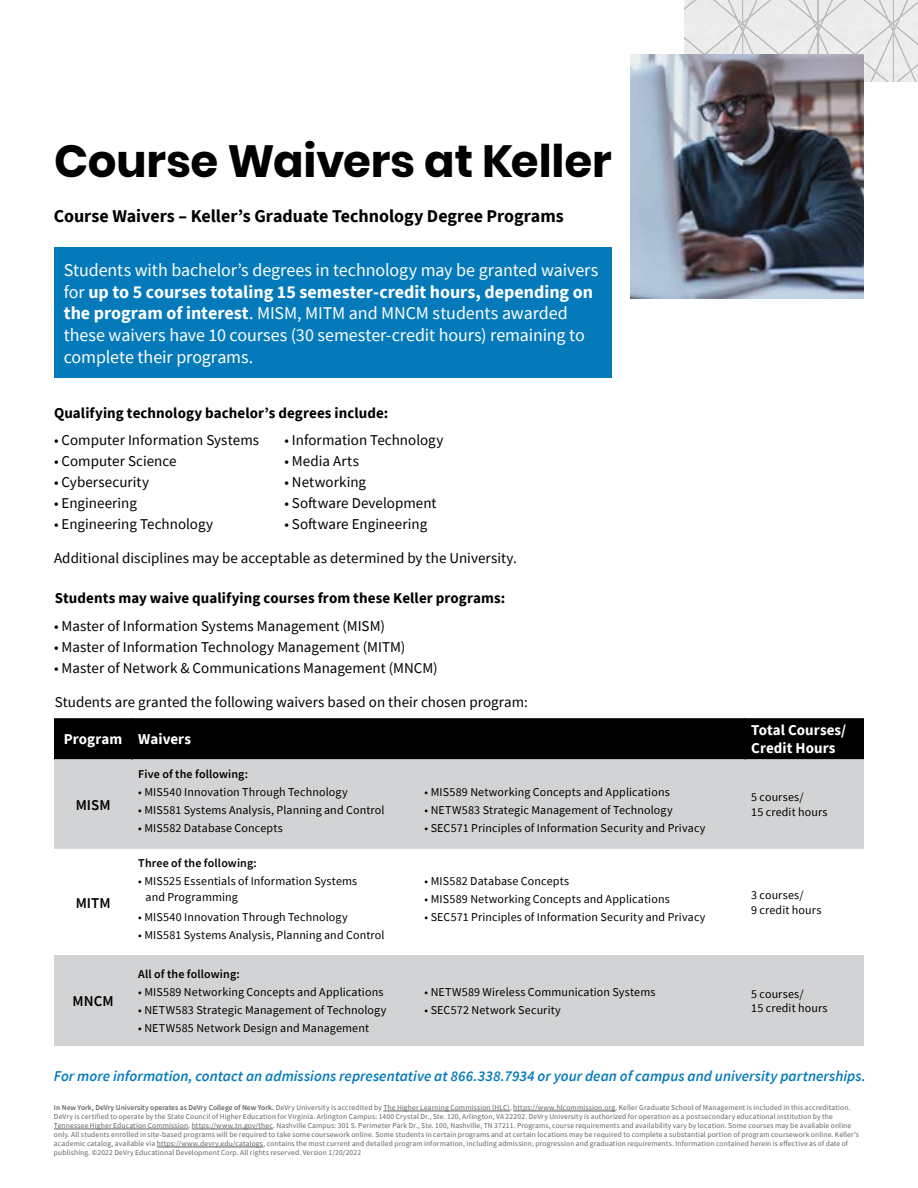
<style>
.page{position:relative;width:918px;height:1188px;background:#fff}
.page>*{position:absolute;margin:0;border:0;box-sizing:border-box;transform-origin:0 0}
.t1{font:700 45px "Poppins";letter-spacing:-.005em;color:#000}
.t2{font:18px/21.6px "Source Sans Pro";letter-spacing:-.005em;color:#fff}
.t3{font:700 18px "Source Sans Pro";color:#000}
.t4{font:15px "Source Sans Pro";color:#000}
.t5{font:italic 600 15px "Source Sans Pro";letter-spacing:.005em;color:#057aba}
.t6{font:700 15px "Source Sans Pro";letter-spacing:.005em;color:#000}
.t7{font:700 15px/18px "Source Sans Pro";letter-spacing:.005em;color:#fff}
.t8{font:600 15px "Source Sans Pro";letter-spacing:.005em;color:#000}
.t9{font:12px/14.4px "Source Sans Pro";letter-spacing:.01em;color:#000}
.t10{font:600 12px "Source Sans Pro";letter-spacing:.01em;color:#000}
.t11{font:7.5px/9px "Source Sans Pro";letter-spacing:.02em;color:#636466}
.s1{font-weight:700}
.s2{font-weight:600}
</style>
<div class="page">
<svg style="left:684px;top:0;width:234px;height:82px;background:#e6e7e7"></svg>
<img style="left:630px;top:54px;width:234px;height:244px">
<div style="left:54px;top:718px;width:810px;height:41px;background:#000"></div>
<svg style="left:54px;top:759px;width:810px;height:287px;fill:#d1d3d4"></svg>
<hr style="left:132px;top:718px;width:1px;height:41px;background:#000">
<hr style="left:744px;top:718px;width:2px;height:41px;background:#000">
<hr style="left:383px;top:1111px;width:127px;height:1px;background:#636466">
<hr style="left:513px;top:1111px;width:102px;height:1px;background:#636466">
<hr style="left:54px;top:1129px;width:134px;height:1px;background:#636466">
<hr style="left:192px;top:1129px;width:81px;height:1px;background:#636466">
<hr style="left:157px;top:1147px;width:106px;height:1px;background:#636466">
<div style="left:54px;top:247px;width:558px;height:131px;background:#057aba"></div>
<h1 class="t1" style="left:54px;top:135px;width:559px">Course Waivers at Keller</h1>
<h2 class="t3" style="left:54px;top:204px;width:512px">Course Waivers – Keller’s Graduate Technology Degree Programs</h2>
<p class="t2" style="left:64px;top:259px;width:536px">Students with bachelor’s degrees in technology may be granted waivers for <span class="s1">up to 5 courses totaling 15 semester-credit hours, depending on the program of interest</span>. MISM, MITM and MNCM students awarded these waivers have 10 courses (30 semester-credit hours) remaining to complete their programs.</p>
<h3 class="t6" style="left:54px;top:403px;width:336px">Qualifying technology bachelor’s degrees include:</h3>
<h3 class="t4" style="left:54px;top:431px;width:207px">• Computer Information Systems</h3>
<h3 class="t4" style="left:54px;top:452px;width:124px">• Computer Science</h3>
<h3 class="t4" style="left:54px;top:473px;width:97px">• Cybersecurity</h3>
<h3 class="t4" style="left:54px;top:494px;width:85px">• Engineering</h3>
<h3 class="t4" style="left:54px;top:515px;width:161px">• Engineering Technology</h3>
<h3 class="t4" style="left:284px;top:431px;width:161px">• Information Technology</h3>
<h3 class="t4" style="left:284px;top:452px;width:76px">• Media Arts</h3>
<h3 class="t4" style="left:284px;top:473px;width:83px">• Networking</h3>
<h3 class="t4" style="left:284px;top:494px;width:154px">• Software Development</h3>
<h3 class="t4" style="left:284px;top:515px;width:144px">• Software Engineering</h3>
<h3 class="t4" style="left:54px;top:549px;width:464px">Additional disciplines may be acceptable as determined by the University.</h3>
<h3 class="t6" style="left:55px;top:588px;width:452px">Students may waive qualifying courses from these Keller programs:</h3>
<h3 class="t4" style="left:54px;top:616px;width:332px">• Master of Information Systems Management (MISM)</h3>
<h3 class="t4" style="left:54px;top:637px;width:353px">• Master of Information Technology Management (MITM)</h3>
<h3 class="t4" style="left:54px;top:658px;width:385px">• Master of Network &amp; Communications Management (MNCM)</h3>
<h3 class="t4" style="left:55px;top:692px;width:475px">Students are granted the following waivers based on their chosen program:</h3>
<h3 class="t7" style="left:64px;top:730px;width:129px">Program Waivers</h3>
<h3 class="t7" style="left:751px;top:721px;width:97px">Total Courses/<br>Credit Hours</h3>
<h3 class="t8" style="left:76px;top:795px;width:36px">MISM</h3>
<h3 class="t8" style="left:76px;top:893px;width:36px">MITM</h3>
<h3 class="t8" style="left:73px;top:991px;width:42px">MNCM</h3>
<h3 class="t10" style="left:138px;top:766px;width:111px">Five of the following:</h3>
<h3 class="t9" style="left:138px;top:785px;width:211px">• MIS540 Innovation Through Technology</h3>
<h3 class="t9" style="left:138px;top:803px;width:248px">• MIS581 Systems Analysis, Planning and Control</h3>
<h3 class="t9" style="left:138px;top:821px;width:146px">• MIS582 Database Concepts</h3>
<h3 class="t10" style="left:138px;top:855px;width:120px">Three of the following:</h3>
<h3 class="t9" style="left:146px;top:873px;width:213px;line-height:16.5px;text-indent:-7px">• MIS525 Essentials of Information Systems and Programming</h3>
<h3 class="t9" style="left:138px;top:910px;width:211px">• MIS540 Innovation Through Technology</h3>
<h3 class="t9" style="left:138px;top:928px;width:248px">• MIS581 Systems Analysis, Planning and Control</h3>
<h3 class="t10" style="left:138px;top:966px;width:103px">All of the following:</h3>
<h3 class="t9" style="left:138px;top:985px;width:247px">• MIS589 Networking Concepts and Applications</h3>
<h3 class="t9" style="left:138px;top:1003px;width:250px">• NETW583 Strategic Management of Technology</h3>
<h3 class="t9" style="left:138px;top:1021px;width:232px">• NETW585 Network Design and Management</h3>
<h3 class="t9" style="left:425px;top:785px;width:247px">• MIS589 Networking Concepts and Applications</h3>
<h3 class="t9" style="left:425px;top:803px;width:250px">• NETW583 Strategic Management of Technology</h3>
<h3 class="t9" style="left:425px;top:821px;width:282px">• SEC571 Principles of Information Security and Privacy</h3>
<h3 class="t9" style="left:425px;top:874px;width:146px">• MIS582 Database Concepts</h3>
<h3 class="t9" style="left:425px;top:892px;width:247px">• MIS589 Networking Concepts and Applications</h3>
<h3 class="t9" style="left:425px;top:910px;width:282px">• SEC571 Principles of Information Security and Privacy</h3>
<h3 class="t9" style="left:425px;top:985px;width:232px">• NETW589 Wireless Communication Systems</h3>
<h3 class="t9" style="left:425px;top:1003px;width:138px">• SEC572 Network Security</h3>
<h3 class="t9" style="left:751px;top:790px;width:78px">5 courses/<br>15 credit hours</h3>
<h3 class="t9" style="left:751px;top:888px;width:72px">3 courses/<br>9 credit hours</h3>
<h3 class="t9" style="left:751px;top:987px;width:78px">5 courses/<br>15 credit hours</h3>
<h3 class="t5" style="left:54px;top:1066px;width:814px">For more information, contact an admissions representative at 866.338.7934 or your dean of campus and university partnerships.</h3>
<p class="t11" style="left:54px;top:1103px;width:807px"><span class="s2">In New York, DeVry University operates as DeVry College of New York.</span> DeVry University is accredited by The Higher Learning Commission (HLC), https://www.hlcommission.org. Keller Graduate School of Management is included in this accreditation.<br>DeVry is certified to operate by the State Council of Higher Education for Virginia. Arlington Campus: 1400 Crystal Dr., Ste. 120, Arlington, VA 22202. DeVry University is authorized for operation as a postsecondary educational institution by the Tennessee Higher Education Commission, https://www.tn.gov/thec. Nashville Campus: 301 S. Perimeter Park Dr., Ste. 100, Nashville, TN 37211. Programs, course requirements and availability vary by location. Some courses may be available online only. All students enrolled in site-based programs will be required to take some coursework online. Some students in certain programs and at certain locations may be required to complete a substantial portion of program coursework online. Keller’s academic catalog, available via https://www.devry.edu/catalogs, contains the most current and detailed program information, including admission, progression and graduation requirements. Information contained herein is effective as of date of publishing. ©2022 DeVry Educational Development Corp. All rights reserved. Version 1/20/2022</p>
</div>
